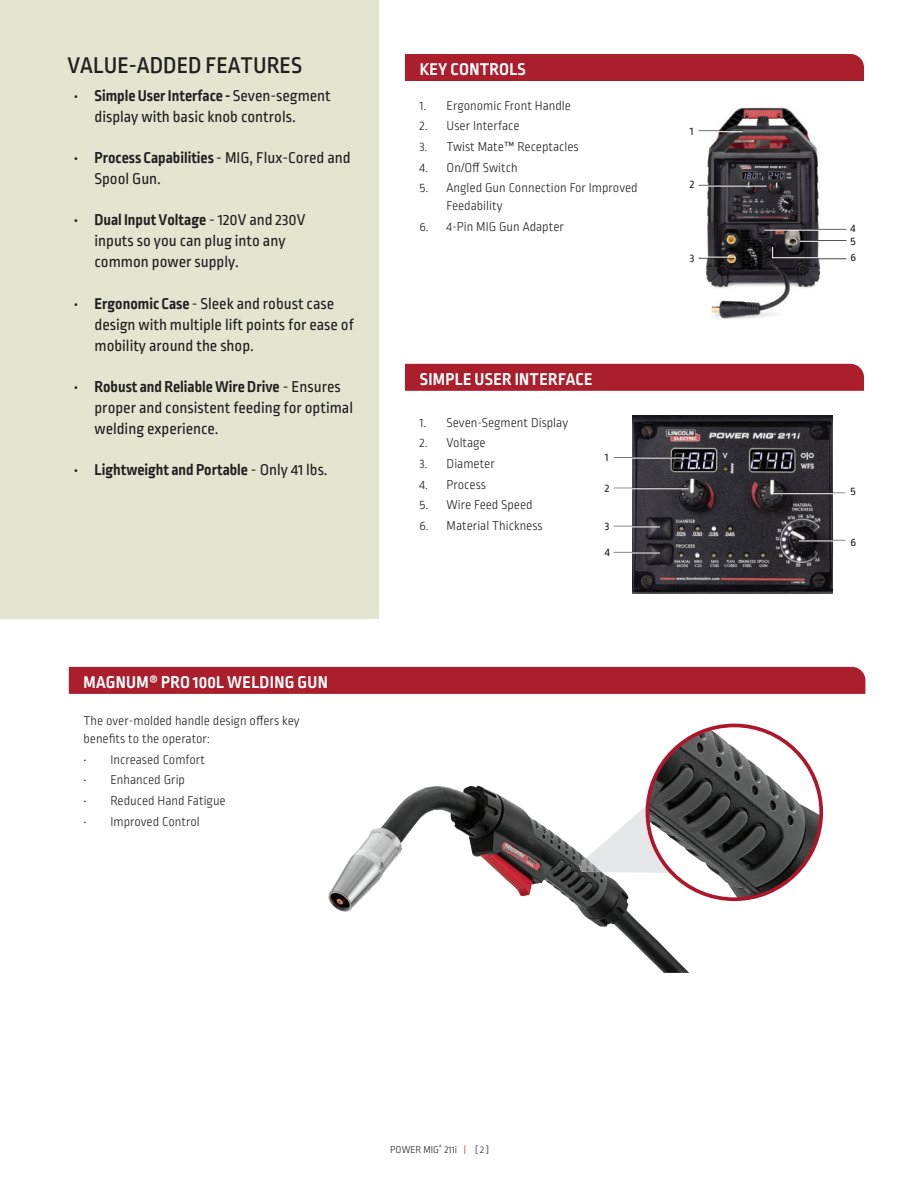
<style>
.page{position:relative;width:918px;height:1188px;background:#fff}
.page>*{position:absolute;margin:0;border:0;box-sizing:border-box;transform-origin:0 0}
.t1{font:500 24px "Ropa Sans Pro";color:#231f20}
.t2{font:700 18px "Ropa Sans Pro";letter-spacing:.02em;color:#fff}
.t3{font:16.5px/21px "Ropa Sans Pro";color:#231f20}
.t4{font:700 16.5px "Ropa Sans Pro";color:#231f20}
.t5{font:300 13.5px/18px "Ropa Sans Pro";color:#231f20}
.t6{font:12px "Ropa Sans Pro";color:#231f20}
.t7{font:300 10.5px "Ropa Sans Pro";color:#231f20}
.s1{font-weight:700}
.s2{font-weight:400}
.s3{color:#ab1e2c}
</style>
<div class="page">
<img style="left:698px;top:107px;width:135px;height:212px">
<img style="left:633px;top:416px;width:200px;height:178px">
<div style="left:0;top:0;width:379px;height:618px;background:#e4e5d0"></div>
<div style="left:405px;top:54px;width:459px;height:27px;background:#ab1e2c"></div>
<div style="left:405px;top:364px;width:459px;height:27px;background:#ab1e2c"></div>
<div style="left:69px;top:667px;width:796px;height:27px;background:#ab1e2c"></div>
<hr style="left:614px;top:457px;width:75px;height:1px;background:#231f20">
<hr style="left:614px;top:526px;width:46px;height:1px;background:#231f20">
<hr style="left:614px;top:552px;width:46px;height:1px;background:#231f20">
<hr style="left:799px;top:540px;width:46px;height:1px;background:#231f20">
<hr style="left:765px;top:229px;width:81px;height:1px;background:#231f20">
<hr style="left:800px;top:240px;width:46px;height:1px;background:#231f20">
<hr style="left:699px;top:185px;width:68px;height:1px;background:#231f20">
<hr style="left:699px;top:258px;width:35px;height:1px;background:#231f20">
<hr style="left:699px;top:131px;width:44px;height:1px;background:#fff">
<hr style="left:614px;top:458px;width:75px;height:1px;background:#fff">
<hr style="left:614px;top:488px;width:75px;height:1px;background:#fff">
<hr style="left:614px;top:527px;width:46px;height:1px;background:#fff">
<hr style="left:614px;top:553px;width:46px;height:1px;background:#fff">
<hr style="left:799px;top:541px;width:46px;height:1px;background:#fff">
<hr style="left:773px;top:493px;width:72px;height:1px;background:#fff">
<hr style="left:764px;top:230px;width:82px;height:1px;background:#fff">
<hr style="left:800px;top:241px;width:46px;height:1px;background:#fff">
<hr style="left:699px;top:186px;width:68px;height:1px;background:#fff">
<svg style="left:771px;top:246px;width:76px;height:13px"></svg>
<hr style="left:700px;top:257px;width:36px;height:1px;background:#fff">
<img style="left:328px;top:786px;width:193px;height:126px">
<svg style="left:586px;top:797px;width:61px;height:76px"></svg>
<img style="left:579px;top:858px;width:23px;height:14px">
<img style="left:647px;top:729px;width:174px;height:170px">
<div style="left:646px;top:724px;width:177px;height:177px;border:4px solid #ae172b;border-radius:50%"></div>
<h1 class="t1" style="left:68px;top:52px;width:236px">VALUE-ADDED FEATURES</h1>
<p class="t3" style="left:94px;top:86px;width:238px;text-indent:-20px"><span class="s1">• Simple User Interface -</span> Seven-segment display with basic knob controls.</p>
<p class="t3" style="left:94px;top:148px;width:258px;text-indent:-20px"><span class="s1">• Process Capabilities</span> - MIG, Flux-Cored and<br>Spool Gun.</p>
<p class="t3" style="left:94px;top:211px;width:212px;text-indent:-20px"><span class="s1">• Dual Input Voltage</span> - 120V and 230V inputs so you can plug into any common power supply.</p>
<p class="t3" style="left:94px;top:294px;width:261px;text-indent:-20px"><span class="s1">• Ergonomic Case</span> - Sleek and robust case design with multiple lift points for ease of mobility around the shop.</p>
<p class="t3" style="left:94px;top:377px;width:260px;text-indent:-20px"><span class="s1">• Robust and Reliable Wire Drive</span> - Ensures proper and consistent feeding for optimal welding experience.</p>
<p class="t4" style="left:74px;top:461px;width:255px">• Lightweight and Portable <span class="s2">- Only 41 lbs.</span></p>
<p class="t2" style="left:84px;top:672px;width:246px">MAGNUM® PRO 100L WELDING GUN</p>
<p class="t5" style="left:83px;top:712px;width:218px">The over-molded handle design offers key benefits to the operator:</p>
<p class="t5" style="left:83px;top:751px;width:123px">• Increased Comfort</p>
<p class="t5" style="left:83px;top:772px;width:103px">• Enhanced Grip</p>
<p class="t5" style="left:83px;top:792px;width:144px">• Reduced Hand Fatigue</p>
<p class="t5" style="left:83px;top:813px;width:118px">• Improved Control</p>
<p class="t2" style="left:420px;top:59px;width:108px">KEY CONTROLS</p>
<p class="t5" style="left:420px;top:97px;width:153px">1. Ergonomic Front Handle</p>
<p class="t5" style="left:420px;top:118px;width:102px">2. User Interface</p>
<p class="t5" style="left:420px;top:138px;width:161px">3. Twist Mate™ Receptacles</p>
<p class="t5" style="left:420px;top:159px;width:100px">4. On/Off Switch</p>
<p class="t5" style="left:447px;top:180px;width:193px;text-indent:-27px">5. Angled Gun Connection For Improved<br>Feedability</p>
<p class="t5" style="left:420px;top:219px;width:146px">6. 4-Pin MIG Gun Adapter</p>
<p class="t2" style="left:420px;top:368px;width:174px">SIMPLE USER INTERFACE</p>
<p class="t5" style="left:420px;top:414px;width:150px">1. Seven-Segment Display</p>
<p class="t5" style="left:420px;top:435px;width:68px">2. Voltage</p>
<p class="t5" style="left:420px;top:455px;width:77px">3. Diameter</p>
<p class="t5" style="left:420px;top:476px;width:68px">4. Process</p>
<p class="t5" style="left:420px;top:497px;width:115px">5. Wire Feed Speed</p>
<p class="t5" style="left:420px;top:518px;width:124px">6. Material Thickness</p>
<p class="t6" style="left:605px;top:451px;width:5px">1</p>
<p class="t6" style="left:605px;top:482px;width:6px">2</p>
<p class="t6" style="left:605px;top:520px;width:6px">3</p>
<p class="t6" style="left:605px;top:546px;width:7px">4</p>
<p class="t6" style="left:690px;top:124px;width:5px">1</p>
<p class="t6" style="left:690px;top:177px;width:6px">2</p>
<p class="t6" style="left:851px;top:222px;width:7px">4</p>
<p class="t6" style="left:851px;top:234px;width:7px">5</p>
<p class="t6" style="left:690px;top:251px;width:6px">3</p>
<p class="t6" style="left:851px;top:250px;width:7px">6</p>
<p class="t6" style="left:851px;top:484px;width:7px">5</p>
<p class="t6" style="left:851px;top:535px;width:7px">6</p>
<p class="t7" style="left:390px;top:1144px;width:100px">POWER MIG<sup>®</sup> 211i <span class="s3">|</span> [ 2 ]</p>
</div>
